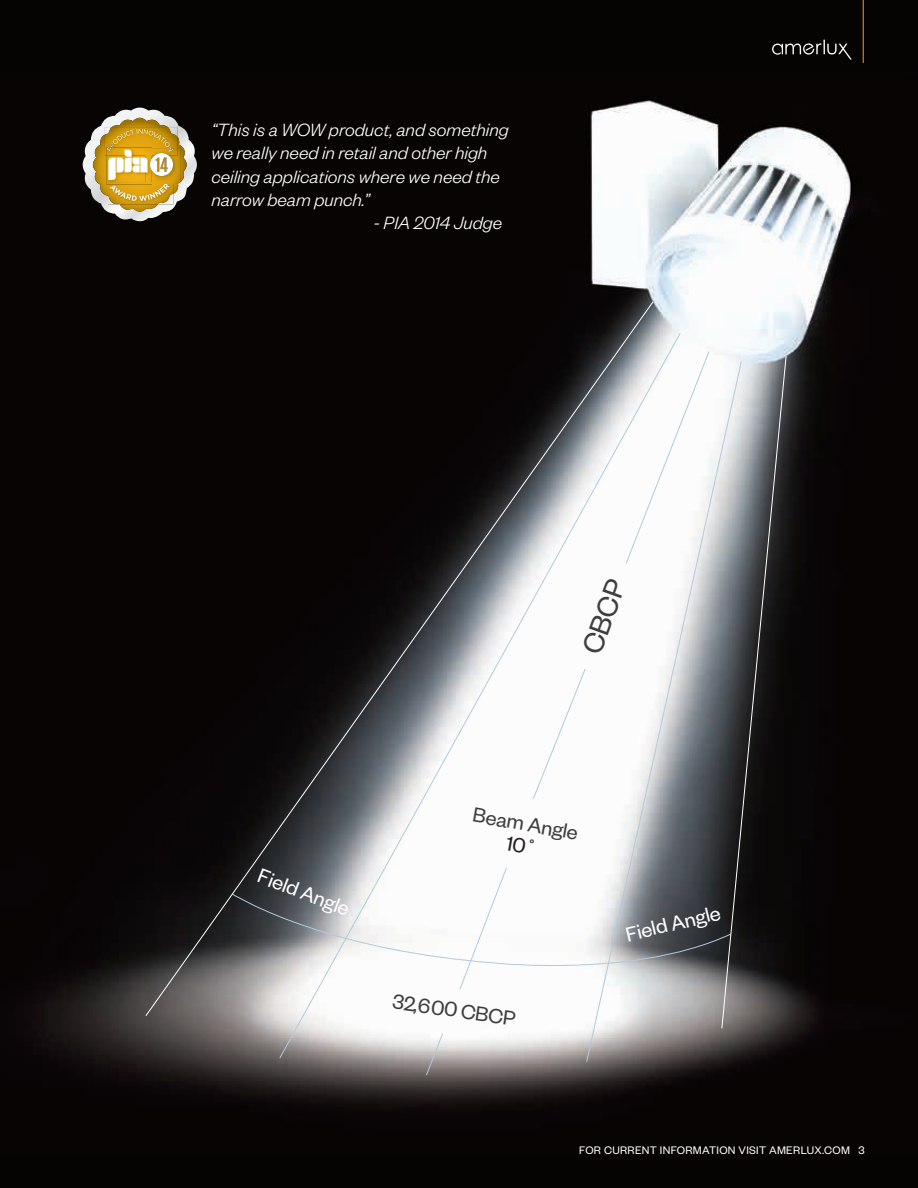
<style>
.page{position:relative;width:918px;height:1188px;background:#060403}
.page>*{position:absolute;margin:0;border:0;box-sizing:border-box;transform-origin:0 0}
.t1{font:31.5px "Founders Grotesk";color:#3e3e3f}
.t2{font:22.5px "Founders Grotesk";color:#fff}
.t3{font:22.5px "Founders Grotesk";color:#3e3e3f}
.t4{font:italic 300 19.5px/23.4px "Founders Grotesk";color:#fff}
.t5{font:12px "Founders Grotesk";letter-spacing:.025em;color:#fff}
</style>
<div class="page">
<svg style="left:772px;top:40px;width:80px;height:19px"></svg>
<hr style="left:863px;top:0;width:1px;height:63px;background:#df852c">
<img style="left:24px;top:97px;width:829px;height:1012px">
<svg style="left:279px;top:332px;width:402px;height:727px;background:#dddbda"></svg>
<svg style="left:586px;top:361px;width:156px;height:702px;background:#999b9e"></svg>
<svg style="left:654px;top:351px;width:56px;height:213px;background:#f8f9f9"></svg>
<svg style="left:425px;top:1033px;width:19px;height:43px"></svg>
<svg style="left:654px;top:893px;width:67px;height:89px;background:#505357"></svg>
<svg style="left:721px;top:356px;width:66px;height:673px"></svg>
<svg style="left:145px;top:301px;width:509px;height:716px"></svg>
<svg style="left:83px;top:108px;width:114px;height:113px"></svg>
<svg style="left:506px;top:836px;width:28px;height:18px"></svg>
<p class="t4" style="left:211px;top:117px;width:299px">“This is a WOW product, and something we really need in retail and other high ceiling applications where we need the narrow beam punch.”</p>
<p class="t4" style="left:373px;top:211px;width:130px">- PIA 2014 Judge</p>
<h1 class="t1" style="left:573px;top:646px;width:79px;rotate:-70deg">CBCP</h1>
<p class="t2" style="left:264px;top:862px;width:98px;rotate:21deg">Field Angle</p>
<p class="t3" style="left:475px;top:801px;width:108px;rotate:10deg">Beam Angle</p>
<p class="t3" style="left:395px;top:987px;width:126px;rotate:8deg">32,600 CBCP</p>
<p class="t2" style="left:623px;top:922px;width:98px;rotate:-14deg">Field Angle</p>
<p class="t5" style="left:579px;top:1143px;width:287px">FOR CURRENT INFORMATION VISIT AMERLUX.COM 3</p>
</div>
